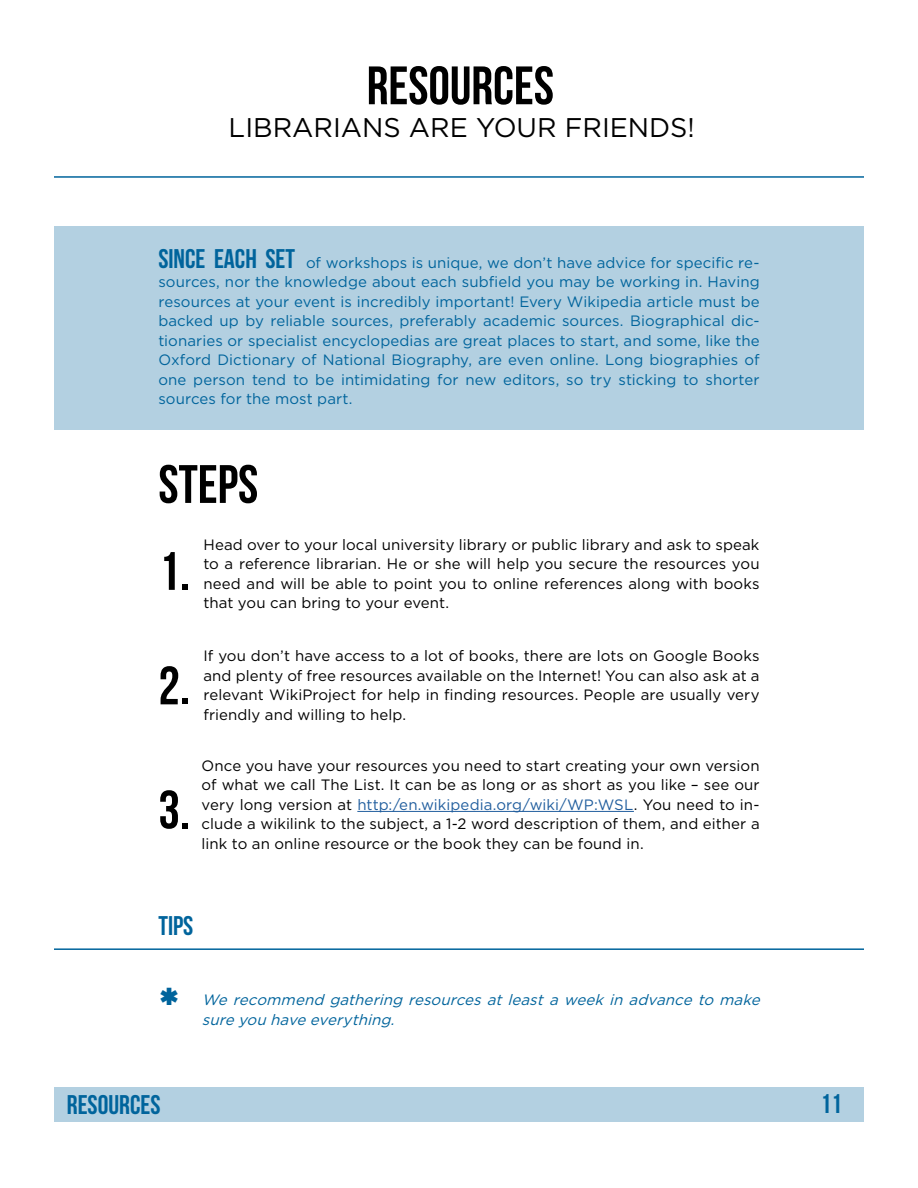
<style>
.page{position:relative;width:918px;height:1188px;background:#fff}
.page>*{position:absolute;margin:0;border:0;box-sizing:border-box;transform-origin:0 0}
.t1{font:54px/87px "Bebas Neue";color:#000}
.t2{font:27px "Gotham";color:#000}
.t3{font:27px "Bebas Neue";color:#00649c}
.t4{font:15px/19.5px "Gotham";letter-spacing:.005em;color:#000;text-align:justify}
.t5{font:15px/19.5px "Gotham";letter-spacing:.005em;color:#00649c;text-align:justify}
.t6{font:italic 15px/19.5px "Gotham";color:#00649c}
.s1{font-family:"Bebas Neue";font-size:27px}
.s2{color:#215e9e}
</style>
<div class="page">
<hr style="left:54px;top:176px;width:810px;height:2px;background:#00649c">
<div style="left:54px;top:1087px;width:810px;height:34px;background:#b3d0e1"></div>
<div style="left:54px;top:226px;width:810px;height:204px;background:#b3d0e1"></div>
<hr style="left:357px;top:811px;width:277px;height:1px;background:#215e9e">
<hr style="left:54px;top:948px;width:810px;height:2px;background:#00649c">
<h1 class="t1" style="left:367px;top:41px;width:189px">RESOURCES</h1>
<h2 class="t2" style="left:229px;top:110px;width:468px">LIBRARIANS ARE YOUR FRIENDS!</h2>
<p class="t5" style="left:158px;top:252px;width:603px"><span class="s1">SINCE EACH SET</span> of workshops is unique, we don’t have advice for specific re&shy;sources, nor the knowledge about each subfield you may be working in. Having resources at your event is incredibly important! Every Wikipedia article must be backed up by reliable sources, preferably academic sources. Biographical dic&shy;tionaries or specialist encyclopedias are great places to start, and some, like the Oxford Dictionary of National Biography, are even online. Long biographies of one person tend to be intimidating for new editors, so try sticking to shorter sources for the most part.</p>
<h1 class="t1" style="left:158px;top:440px;width:101px">STEPS<br>1.</h1>
<p class="t4" style="left:203px;top:534px;width:558px">Head over to your local university library or public library and ask to speak to a reference librarian. He or she will help you secure the resources you need and will be able to point you to online references along with books that you can bring to your event.</p>
<h1 class="t1" style="left:158px;top:642px;width:33px">2.</h1>
<p class="t4" style="left:203px;top:646px;width:558px">If you don’t have access to a lot of books, there are lots on Google Books and plenty of free resources available on the Internet! You can also ask at a relevant WikiProject for help in finding resources. People are usually very friendly and willing to help.</p>
<h1 class="t1" style="left:158px;top:766px;width:33px">3.</h1>
<p class="t4" style="left:202px;top:756px;width:560px">Once you have your resources you need to start creating your own version of what we call The List. It can be as long or as short as you like – see our very long version at <span class="s2">http:/en.wikipedia.org/wiki/WP:WSL</span>. You need to in&shy;clude a wikilink to the subject, a 1-2 word description of them, and either a link to an online resource or the book they can be found in.</p>
<h2 class="t3" style="left:158px;top:911px;width:37px">TIPS</h2>
<p class="t6" style="left:202px;top:990px;width:564px">We recommend gathering resources at least a week in advance to make sureyouhaveeverything.</p>
<h2 class="t3" style="left:67px;top:1090px;width:95px">RESOURCES</h2>
<h2 class="t3" style="left:820px;top:1089px;width:23px">11</h2>
</div>
